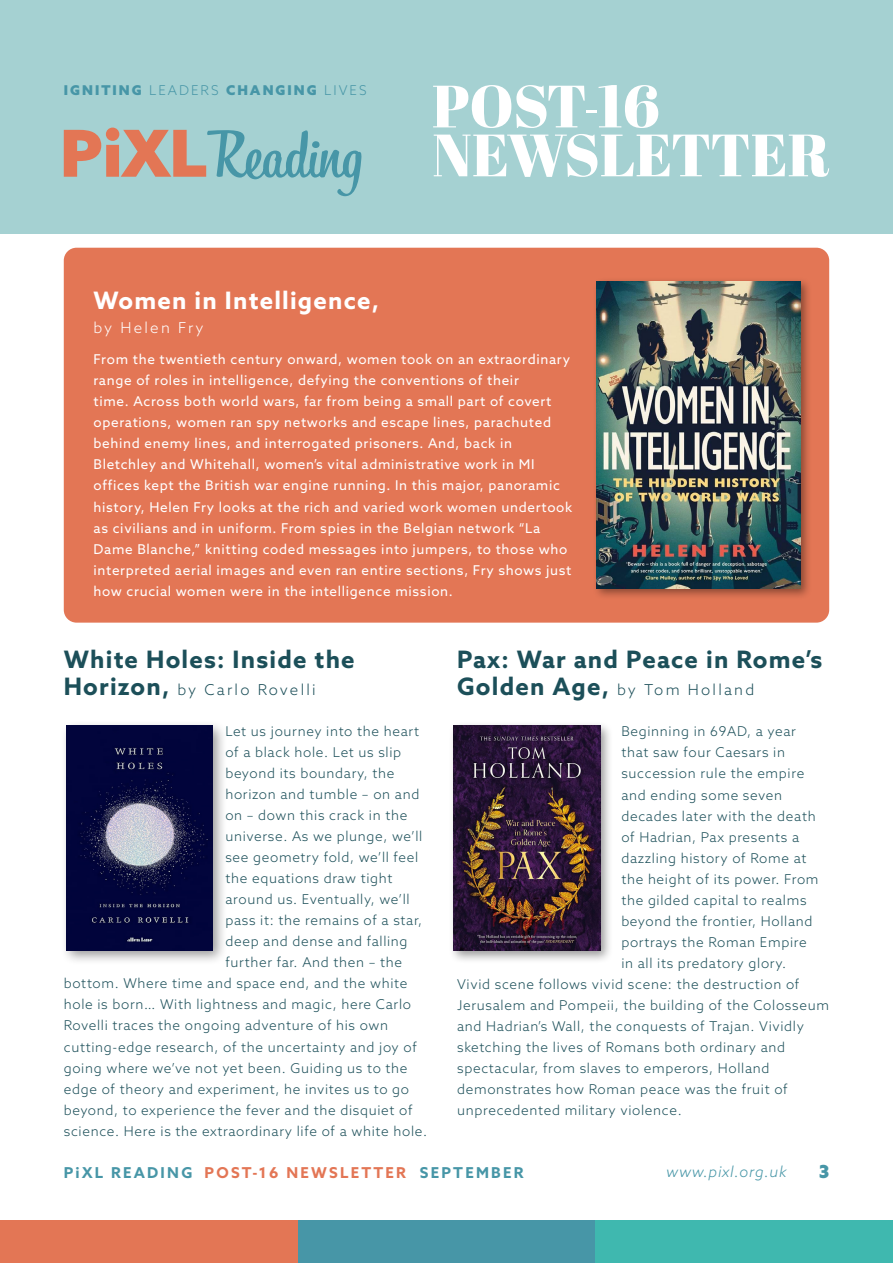
<style>
.page{position:relative;width:893px;height:1263px;background:#fff}
.page>*{position:absolute;margin:0;border:0;box-sizing:border-box;transform-origin:0 0}
.t1{font:700 24px "Azo Sans";letter-spacing:.05em;color:#1c4f59}
.t2{font:700 24px "Azo Sans";letter-spacing:.05em;color:#fff}
.t3{font:900 18px "Azo Sans";color:#4796a7}
.t4{font:300 15px "Azo Sans";letter-spacing:.15em;color:#1c4f59}
.t5{font:700 15px "Azo Sans";letter-spacing:.15em;color:#4796a7}
.t6{font:italic 300 15px "Azo Sans";letter-spacing:.05em;color:#4796a7}
.t7{font:300 15px "Azo Sans";letter-spacing:.15em;color:#fff}
.t8{font:300 13.5px "Azo Sans";letter-spacing:.05em;color:#1c4f59}
.t9{font:13.5px/21px "Azo Sans";letter-spacing:.05em;color:#fff}
.t10{font:900 13.5px "Azo Sans";letter-spacing:.15em;color:#4796a7}
.s1{font-weight:300}
.s2{font-weight:700;font-size:24px}
.s3{color:#e37655}
</style>
<div class="page">
<div style="left:0;top:0;width:893px;height:234px;background:#a5d1d2"></div>
<svg style="left:64px;top:128px;width:298px;height:68px"></svg>
<svg style="left:434px;top:134px;width:395px;height:43px"></svg>
<svg style="left:433px;top:85px;width:225px;height:43px"></svg>
<div style="left:595px;top:1220px;width:298px;height:43px;background:#3fb8af"></div>
<div style="left:298px;top:1220px;width:297px;height:43px;background:#4796a7"></div>
<div style="left:0;top:1220px;width:298px;height:43px;background:#e37655"></div>
<div style="left:60px;top:720px;width:168px;height:245px;background:#000;opacity:.4"></div>
<img style="left:66px;top:726px;width:147px;height:224px">
<div style="left:448px;top:721px;width:165px;height:243px;background:#000;opacity:.4"></div>
<img style="left:454px;top:726px;width:146px;height:224px">
<div style="left:64px;top:248px;width:765px;height:375px;background:#e37655;border-radius:13px"></div>
<div style="left:592px;top:277px;width:221px;height:324px;background:#000;opacity:.4"></div>
<img style="left:597px;top:282px;width:204px;height:307px">
<p class="t10" style="left:64px;top:82px;width:304px">IGNITING <span class="s1">LEADERS</span> CHANGING <span class="s1">LIVES</span></p>
<h1 class="t2" style="left:94px;top:284px;width:287px">Women in Intelligence,</h1>
<p class="t7" style="left:94px;top:318px;width:112px">by Helen Fry</p>
<p class="t9" style="left:94px;top:349px;width:480px">From the twentieth century onward, women took on an extraordinary range of roles in intelligence, defying the conventions of their<br>time. Across both world wars, far from being a small part of covert operations, women ran spy networks and escape lines, parachuted behind enemy lines, and interrogated prisoners. And, back in Bletchley and Whitehall, women’s vital administrative work in MI offices kept the British war engine running. In this major, panoramic history, Helen Fry looks at the rich and varied work women undertook as civilians and in uniform. From spies in the Belgian network “La Dame Blanche,” knitting coded messages into jumpers, to those who interpreted aerial images and even ran entire sections, Fry shows just how crucial women were in the intelligence mission.</p>
<h1 class="t1" style="left:64px;top:643px;width:292px">White Holes: Inside the</h1>
<p class="t4" style="left:64px;top:679px;width:253px"><span class="s2">Horizon,</span> by Carlo Rovelli</p>
<p class="t8" style="left:225px;top:723px;width:195px">Let us journey into the heart</p>
<p class="t8" style="left:225px;top:744px;width:177px">of a black hole. Let us slip</p>
<p class="t8" style="left:225px;top:765px;width:171px">beyond its boundary, the</p>
<p class="t8" style="left:225px;top:786px;width:196px">horizon and tumble – on and</p>
<p class="t8" style="left:225px;top:807px;width:183px">on – down this crack in the</p>
<p class="t8" style="left:225px;top:828px;width:199px">universe. As we plunge, we’ll</p>
<p class="t8" style="left:225px;top:849px;width:195px">see geometry fold, we’ll feel</p>
<p class="t8" style="left:225px;top:870px;width:169px">the equations draw tight</p>
<p class="t8" style="left:225px;top:891px;width:186px">around us. Eventually, we’ll</p>
<p class="t8" style="left:225px;top:912px;width:198px">pass it: the remains of a star,</p>
<p class="t8" style="left:225px;top:933px;width:184px">deep and dense and falling</p>
<p class="t8" style="left:225px;top:954px;width:178px">further far. And then – the</p>
<p class="t8" style="left:64px;top:975px;width:345px">bottom. Where time and space end, and the white</p>
<p class="t8" style="left:64px;top:996px;width:349px">hole is born… With lightness and magic, here Carlo</p>
<p class="t8" style="left:64px;top:1017px;width:326px">Rovelli traces the ongoing adventure of his own</p>
<p class="t8" style="left:64px;top:1038px;width:355px">cutting-edge research, of the uncertainty and joy of</p>
<p class="t8" style="left:64px;top:1059px;width:345px">going where we’ve not yet been. Guiding us to the</p>
<p class="t8" style="left:64px;top:1080px;width:347px">edge of theory and experiment, he invites us to go</p>
<p class="t8" style="left:64px;top:1101px;width:350px">beyond, to experience the fever and the disquiet of</p>
<p class="t8" style="left:64px;top:1122px;width:365px">science. Here is the extraordinary life of a white hole.</p>
<h1 class="t1" style="left:457px;top:643px;width:367px">Pax: War and Peace in Rome’s</h1>
<p class="t4" style="left:457px;top:679px;width:299px"><span class="s2">Golden Age,</span> by Tom Holland</p>
<p class="t8" style="left:621px;top:723px;width:176px">Beginning in 69AD, a year</p>
<p class="t8" style="left:621px;top:744px;width:165px">that saw four Caesars in</p>
<p class="t8" style="left:621px;top:765px;width:184px">succession rule the empire</p>
<p class="t8" style="left:621px;top:786px;width:162px">and ending some seven</p>
<p class="t8" style="left:621px;top:807px;width:196px">decades later with the death</p>
<p class="t8" style="left:621px;top:828px;width:179px">of Hadrian, Pax presents a</p>
<p class="t8" style="left:621px;top:849px;width:187px">dazzling history of Rome at</p>
<p class="t8" style="left:621px;top:870px;width:199px">the height of its power. From</p>
<p class="t8" style="left:621px;top:891px;width:187px">the gilded capital to realms</p>
<p class="t8" style="left:621px;top:912px;width:193px">beyond the frontier, Holland</p>
<p class="t8" style="left:621px;top:933px;width:187px">portrays the Roman Empire</p>
<p class="t8" style="left:621px;top:954px;width:166px">in all its predatory glory.</p>
<p class="t8" style="left:457px;top:975px;width:344px">Vivid scene follows vivid scene: the destruction of</p>
<p class="t8" style="left:457px;top:996px;width:373px">Jerusalem and Pompeii, the building of the Colosseum</p>
<p class="t8" style="left:457px;top:1017px;width:348px">and Hadrian’s Wall, the conquests of Trajan. Vividly</p>
<p class="t8" style="left:457px;top:1038px;width:330px">sketching the lives of Romans both ordinary and</p>
<p class="t8" style="left:457px;top:1059px;width:314px">spectacular, from slaves to emperors, Holland</p>
<p class="t8" style="left:457px;top:1080px;width:332px">demonstrates how Roman peace was the fruit of</p>
<p class="t8" style="left:457px;top:1101px;width:226px">unprecedented military violence.</p>
<p class="t5" style="left:64px;top:1162px;width:461px">PiXL READING <span class="s3">POST-16 NEWSLETTER</span> SEPTEMBER</p>
<p class="t6" style="left:666px;top:1161px;width:122px">www.pixl.org.uk</p>
<h2 class="t3" style="left:819px;top:1159px;width:12px">3</h2>
</div>
